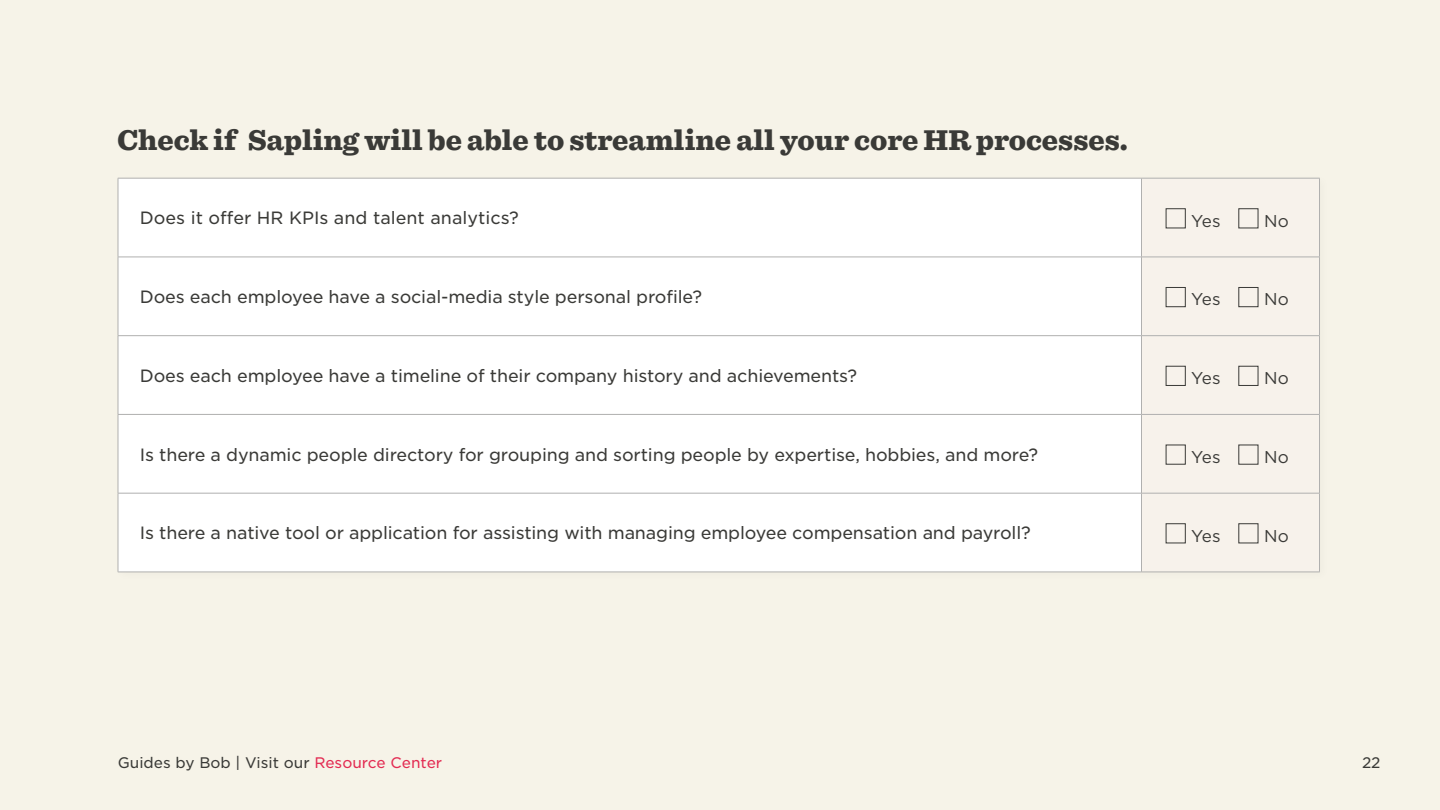
<style>
.page{position:relative;width:1440px;height:810px;background:#f6f3e8}
.page>*{position:absolute;margin:0;border:0;box-sizing:border-box;transform-origin:0 0}
.t1{font:900 30px "Sentinel";color:#3a3a37}
.t2{font:17.1px "Gotham S Sm";letter-spacing:-.01em;color:#3a3a37}
.t3{font:17.1px "Gotham HTF";letter-spacing:.015em;color:#3a3a37}
.t4{font:14.7px "Gotham S Sm";color:#3a3a37}
.s1{color:#e32b52}
</style>
<div class="page">
<div style="left:113px;top:173px;width:1218px;height:410px;background:#000;opacity:.03"></div>
<div style="left:119px;top:179px;width:1022px;height:393px;background:#fff"></div>
<svg style="left:1142px;top:179px;width:177px;height:393px"></svg>
<hr style="left:118px;top:178px;width:1024px;height:1px;background:#b0b0af">
<hr style="left:118px;top:178px;width:1px;height:79px;background:#b0b0af">
<hr style="left:1142px;top:178px;width:178px;height:1px;background:#b0b0af">
<hr style="left:1141px;top:178px;width:1px;height:79px;background:#b0b0af">
<hr style="left:1319px;top:178px;width:1px;height:79px;background:#b0b0af">
<hr style="left:118px;top:257px;width:1024px;height:1px;background:#b0b0af">
<hr style="left:118px;top:257px;width:1px;height:78px;background:#b0b0af">
<hr style="left:1142px;top:257px;width:178px;height:1px;background:#b0b0af">
<hr style="left:1141px;top:257px;width:1px;height:78px;background:#b0b0af">
<hr style="left:1319px;top:257px;width:1px;height:78px;background:#b0b0af">
<hr style="left:118px;top:335px;width:1024px;height:1px;background:#b0b0af">
<hr style="left:118px;top:336px;width:1px;height:78px;background:#b0b0af">
<hr style="left:1142px;top:335px;width:178px;height:1px;background:#b0b0af">
<hr style="left:1141px;top:336px;width:1px;height:78px;background:#b0b0af">
<hr style="left:1319px;top:336px;width:1px;height:78px;background:#b0b0af">
<hr style="left:118px;top:414px;width:1024px;height:1px;background:#b0b0af">
<hr style="left:118px;top:415px;width:1px;height:78px;background:#b0b0af">
<hr style="left:1142px;top:414px;width:178px;height:1px;background:#b0b0af">
<hr style="left:1141px;top:415px;width:1px;height:78px;background:#b0b0af">
<hr style="left:1319px;top:415px;width:1px;height:78px;background:#b0b0af">
<hr style="left:118px;top:493px;width:1024px;height:1px;background:#b0b0af">
<hr style="left:118px;top:493px;width:1px;height:79px;background:#b0b0af">
<hr style="left:1142px;top:493px;width:178px;height:1px;background:#b0b0af">
<hr style="left:1141px;top:493px;width:1px;height:79px;background:#b0b0af">
<hr style="left:1319px;top:493px;width:1px;height:79px;background:#b0b0af">
<hr style="left:118px;top:572px;width:1024px;height:1px;background:#b0b0af">
<hr style="left:1142px;top:572px;width:178px;height:1px;background:#b0b0af">
<div style="left:1166px;top:208px;width:20px;height:20px;border:1px solid #3a3a37"></div>
<div style="left:1238px;top:208px;width:20px;height:20px;border:1px solid #3a3a37"></div>
<div style="left:1166px;top:287px;width:20px;height:20px;border:1px solid #3a3a37"></div>
<div style="left:1238px;top:287px;width:20px;height:20px;border:1px solid #3a3a37"></div>
<div style="left:1166px;top:366px;width:20px;height:20px;border:1px solid #3a3a37"></div>
<div style="left:1238px;top:366px;width:20px;height:20px;border:1px solid #3a3a37"></div>
<div style="left:1166px;top:445px;width:20px;height:20px;border:1px solid #3a3a37"></div>
<div style="left:1238px;top:445px;width:20px;height:20px;border:1px solid #3a3a37"></div>
<div style="left:1166px;top:523px;width:20px;height:20px;border:1px solid #3a3a37"></div>
<div style="left:1238px;top:523px;width:20px;height:20px;border:1px solid #3a3a37"></div>
<h1 class="t1" style="left:117px;top:122px;width:1012px">Check if Sapling will be able to streamline all your core HR processes.</h1>
<p class="t2" style="left:140px;top:207px;width:380px">Does it offer HR KPIs and talent analytics?</p>
<p class="t3" style="left:1191px;top:211px;width:31px">Yes</p>
<p class="t3" style="left:1264px;top:211px;width:26px">No</p>
<p class="t2" style="left:140px;top:285px;width:564px">Does each employee have a social-media style personal profile?</p>
<p class="t3" style="left:1191px;top:290px;width:31px">Yes</p>
<p class="t3" style="left:1264px;top:290px;width:26px">No</p>
<p class="t2" style="left:140px;top:364px;width:719px">Does each employee have a timeline of their company history and achievements?</p>
<p class="t3" style="left:1191px;top:369px;width:31px">Yes</p>
<p class="t3" style="left:1264px;top:369px;width:26px">No</p>
<p class="t2" style="left:140px;top:443px;width:900px">Is there a dynamic people directory for grouping and sorting people by expertise, hobbies, and more?</p>
<p class="t3" style="left:1191px;top:447px;width:31px">Yes</p>
<p class="t3" style="left:1264px;top:447px;width:26px">No</p>
<p class="t2" style="left:140px;top:522px;width:893px">Is there a native tool or application for assisting with managing employee compensation and payroll?</p>
<p class="t3" style="left:1191px;top:526px;width:31px">Yes</p>
<p class="t3" style="left:1264px;top:526px;width:26px">No</p>
<p class="t4" style="left:118px;top:753px;width:326px">Guides by Bob | Visit our <span class="s1">Resource Center</span></p>
<p class="t4" style="left:1362px;top:753px;width:20px">22</p>
</div>
